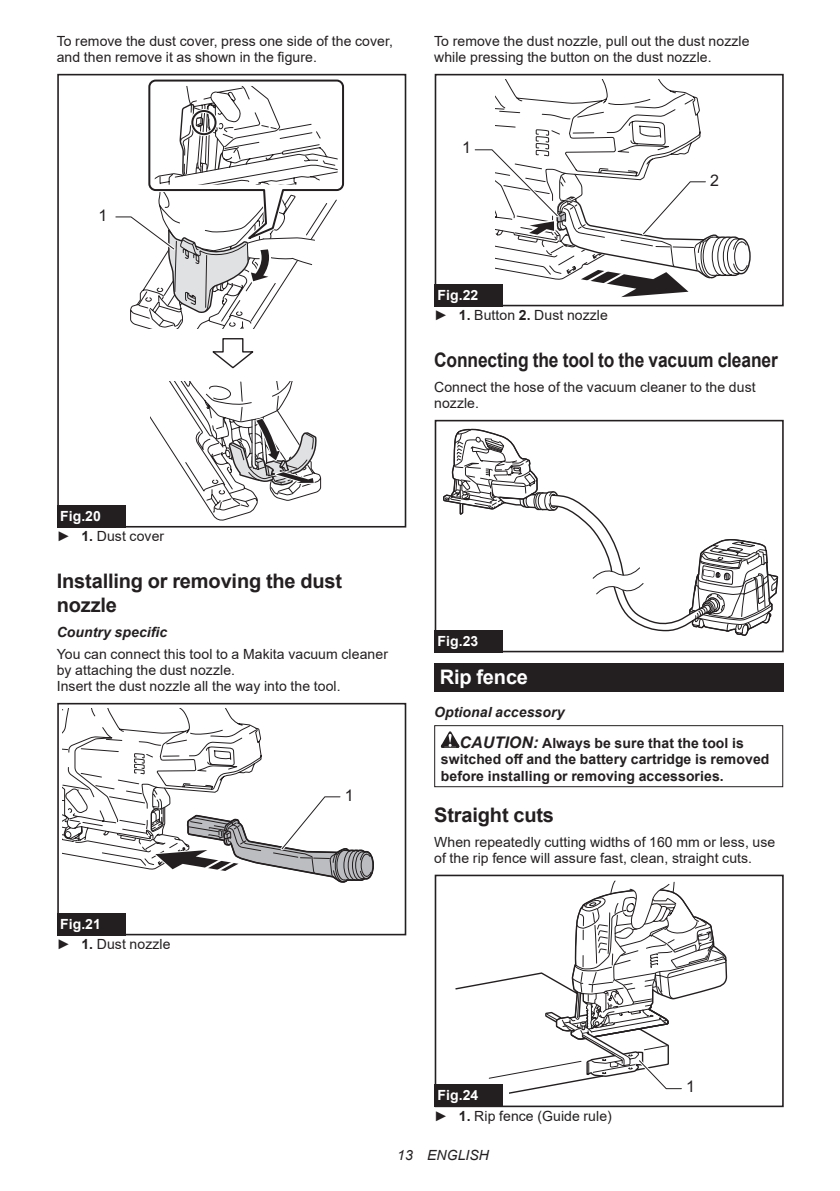
<style>
.page{position:relative;width:840px;height:1191px;background:#fff}
.page>*{position:absolute;margin:0;border:0;box-sizing:border-box;transform-origin:0 0}
.t1{font:700 20px/23.4px "Arial";letter-spacing:-.01em;color:#231f20}
.t2{font:700 20px "Arial";letter-spacing:-.01em;color:#231f20;scale:.87 1}
.t3{font:700 20px "Arial";letter-spacing:-.01em;color:#fff}
.t4{font:16px "Arial";color:#231f20}
.t5{font:14px/16.4px "Arial";letter-spacing:.005em;color:#231f20}
.t6{font:700 14px/30.6px "Arial";letter-spacing:.005em;color:#231f20}
.t7{font:italic 700 14px "Arial";letter-spacing:.005em;color:#231f20}
.t8{font:italic 14px "Arial";letter-spacing:.005em;color:#231f20}
.t9{font:700 14px "Arial";color:#fff}
.s1{font-weight:700;color:#fff}
.s2{font-weight:700}
.s3{font-style:italic}
.s4{font-style:italic;font-size:16px}
</style>
<div class="page">
<div style="left:57px;top:74px;width:349px;height:453px;border:2px solid #231f20"></div>
<svg style="left:115px;top:79px;width:230px;height:442px"></svg>
<div style="left:57px;top:505px;width:68px;height:22px;background:#231f20"></div>
<div style="left:57px;top:703px;width:349px;height:232px;border:2px solid #231f20"></div>
<svg style="left:63px;top:708px;width:311px;height:175px"></svg>
<div style="left:57px;top:912px;width:68px;height:23px;background:#231f20"></div>
<svg style="left:495px;top:80px;width:205px;height:31px"></svg>
<div style="left:434px;top:74px;width:349px;height:232px;border:2px solid #231f20"></div>
<svg style="left:474px;top:111px;width:277px;height:186px"></svg>
<div style="left:434px;top:284px;width:68px;height:22px;background:#231f20"></div>
<svg style="left:443px;top:428px;width:335px;height:208px"></svg>
<div style="left:434px;top:624px;width:74px;height:28px;background:#fff"></div>
<div style="left:434px;top:420px;width:349px;height:232px;border:2px solid #231f20"></div>
<div style="left:434px;top:629px;width:68px;height:23px;background:#231f20"></div>
<div style="left:434px;top:663px;width:348px;height:29px;background:#231f20"></div>
<svg style="left:440px;top:731px;width:19px;height:16px"></svg>
<div style="left:434px;top:725px;width:348px;height:62px;border:1px solid #231f20"></div>
<div style="left:434px;top:874px;width:349px;height:233px;border:2px solid #231f20"></div>
<svg style="left:488px;top:880px;width:239px;height:211px"></svg>
<div style="left:434px;top:1084px;width:68px;height:23px;background:#231f20"></div>
<p class="t5" style="left:57px;top:33px;width:337px">To remove the dust cover, press one side of the cover, and then remove it as shown in the figure.</p>
<p class="t4" style="left:99px;top:204px;width:10px">1</p>
<p class="t5" style="left:57px;top:506px;width:109px;line-height:20.2px"><span class="s1">Fig.20<br></span>► <span class="s2">1.</span> Dust cover</p>
<h1 class="t1" style="left:57px;top:570px;width:287px">Installing or removing the dust nozzle</h1>
<p class="t7" style="left:57px;top:622px;width:112px">Country specific</p>
<p class="t5" style="left:57px;top:645px;width:332px">You can connect this tool to a Makita vacuum cleaner by attaching the dust nozzle.<br>Insert the dust nozzle all the way into the tool.</p>
<p class="t5" style="left:57px;top:913px;width:115px;line-height:20.2px"><span class="s1">Fig.21<br></span>► <span class="s2">1.</span> Dust nozzle</p>
<p class="t4" style="left:345px;top:784px;width:10px">1</p>
<p class="t5" style="left:434px;top:33px;width:316px">To remove the dust nozzle, pull out the dust nozzle while pressing the button on the dust nozzle.</p>
<p class="t4" style="left:462px;top:137px;width:10px">1</p>
<p class="t4" style="left:710px;top:169px;width:10px">2</p>
<p class="t5" style="left:434px;top:284px;width:175px;line-height:20.2px"><span class="s1">Fig.22<br></span>► <span class="s2">1.</span> Button <span class="s2">2.</span> Dust nozzle</p>
<h1 class="t2" style="left:434px;top:346px;width:396px">Connecting the tool to the vacuum cleaner</h1>
<p class="t5" style="left:434px;top:379px;width:323px">Connect the hose of the vacuum cleaner to the dust nozzle.</p>
<p class="t9" style="left:437px;top:631px;width:42px">Fig.23</p>
<h1 class="t3" style="left:439px;top:662px;width:90px">Rip fence</h1>
<p class="t6" style="left:459px;top:697px;width:286px;text-indent:-25px"><span class="s3">Optional accessory<br></span><span class="s4">CAUTION:</span> Always be sure that the tool is</p>
<p class="t6" style="left:440px;top:751px;width:330px;line-height:16.4px">switched off and the battery cartridge is removed before installing or removing accessories.</p>
<h1 class="t1" style="left:434px;top:803px;width:121px">Straight cuts</h1>
<p class="t5" style="left:434px;top:833px;width:342px">When repeatedly cutting widths of 160 mm or less, use of the rip fence will assure fast, clean, straight cuts.</p>
<p class="t5" style="left:434px;top:1085px;width:179px;line-height:20.2px"><span class="s1">Fig.24<br></span>► <span class="s2">1.</span> Rip fence (Guide rule)</p>
<p class="t4" style="left:686px;top:1075px;width:10px">1</p>
<p class="t8" style="left:397px;top:1146px;width:93px">13 ENGLISH</p>
</div>
